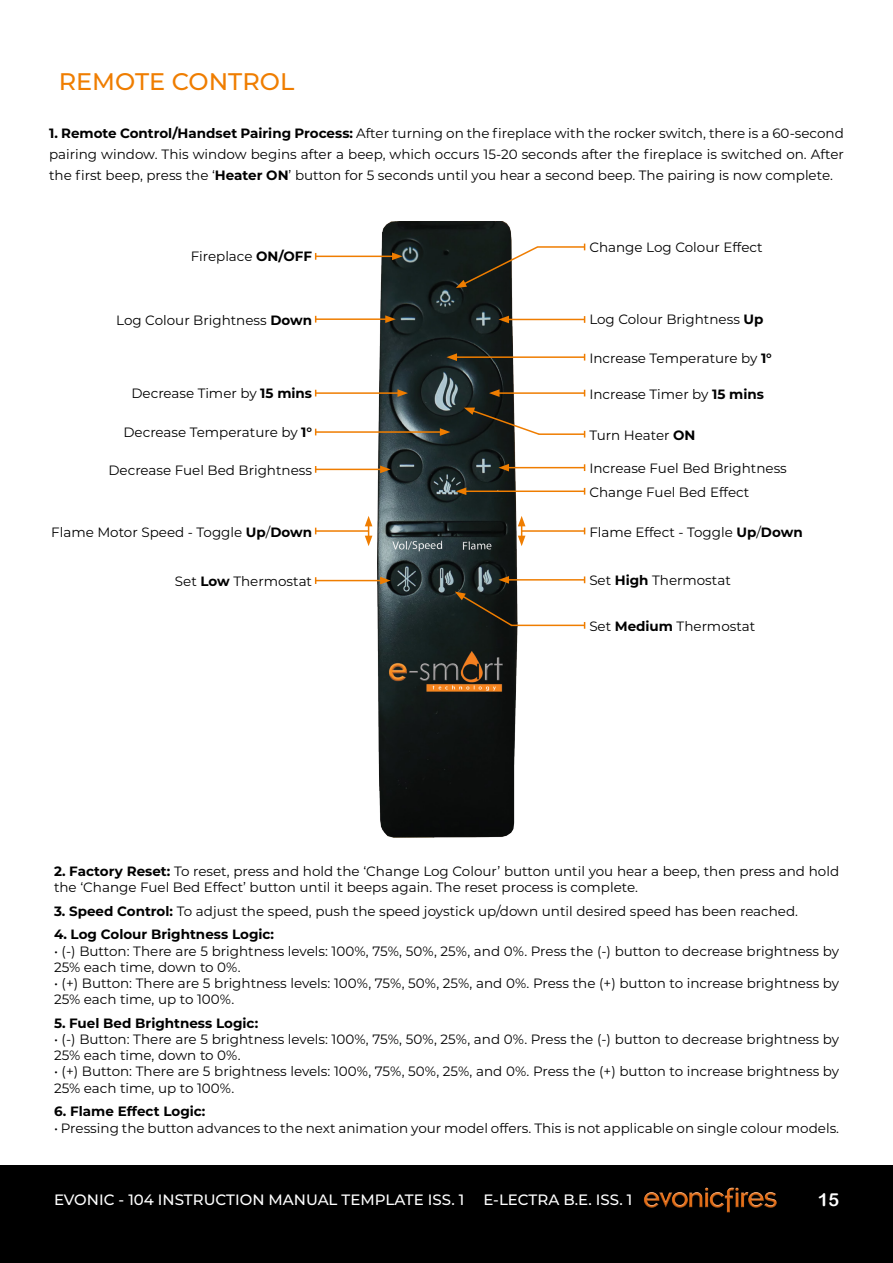
<style>
.page{position:relative;width:893px;height:1263px;background:#fff}
.page>*{position:absolute;margin:0;border:0;box-sizing:border-box;transform-origin:0 0}
.t1{font:500 24px "Montserrat";color:#ef7d00}
.t2{font:18px "Arial Rounded MT Bold";color:#fff}
.t3{font:500 15px "Montserrat";color:#fff}
.t4{font:13.5px/16.2px "Montserrat";color:#000}
.t5{font:700 13.5px "Montserrat";color:#000}
.s1{font-weight:700}
</style>
<div class="page">
<img style="left:378px;top:221px;width:140px;height:616px">
<hr style="left:507px;top:319px;width:78px;height:1px;background:#ef7d00">
<svg style="left:498px;top:316px;width:11px;height:7px"></svg>
<hr style="left:464px;top:490px;width:121px;height:2px;background:#ef7d00">
<svg style="left:456px;top:487px;width:10px;height:8px"></svg>
<hr style="left:507px;top:579px;width:78px;height:2px;background:#ef7d00">
<svg style="left:498px;top:576px;width:11px;height:8px"></svg>
<hr style="left:522px;top:530px;width:63px;height:2px;background:#ef7d00">
<hr style="left:497px;top:392px;width:88px;height:2px;background:#ef7d00">
<svg style="left:489px;top:389px;width:10px;height:8px"></svg>
<hr style="left:316px;top:256px;width:78px;height:1px;background:#ef7d00">
<svg style="left:392px;top:252px;width:11px;height:8px"></svg>
<hr style="left:316px;top:318px;width:72px;height:2px;background:#ef7d00">
<svg style="left:385px;top:315px;width:11px;height:8px"></svg>
<hr style="left:316px;top:530px;width:53px;height:2px;background:#ef7d00">
<hr style="left:316px;top:580px;width:66px;height:1px;background:#ef7d00">
<svg style="left:380px;top:577px;width:11px;height:7px"></svg>
<hr style="left:455px;top:356px;width:130px;height:2px;background:#ef7d00">
<svg style="left:446px;top:353px;width:11px;height:8px"></svg>
<hr style="left:507px;top:467px;width:78px;height:1px;background:#ef7d00">
<svg style="left:498px;top:464px;width:11px;height:7px"></svg>
<hr style="left:316px;top:392px;width:84px;height:2px;background:#ef7d00">
<svg style="left:397px;top:389px;width:11px;height:8px"></svg>
<hr style="left:316px;top:431px;width:126px;height:2px;background:#ef7d00">
<svg style="left:440px;top:428px;width:10px;height:8px"></svg>
<hr style="left:316px;top:469px;width:66px;height:1px;background:#ef7d00">
<svg style="left:380px;top:465px;width:11px;height:8px"></svg>
<svg style="left:464px;top:408px;width:75px;height:28px"></svg>
<hr style="left:539px;top:433px;width:46px;height:2px;background:#ef7d00">
<hr style="left:537px;top:246px;width:48px;height:2px;background:#ef7d00">
<svg style="left:456px;top:245px;width:84px;height:43px"></svg>
<svg style="left:455px;top:591px;width:59px;height:37px;background:#1e1e16"></svg>
<hr style="left:511px;top:625px;width:74px;height:1px;background:#ef7d00">
<svg style="left:365px;top:516px;width:7px;height:30px"></svg>
<svg style="left:518px;top:516px;width:7px;height:30px"></svg>
<div style="left:0;top:1166px;width:893px;height:97px;background:#000"></div>
<img style="left:644px;top:1187px;width:133px;height:26px">
<h1 class="t1" style="left:59px;top:65px;width:237px">REMOTE CONTROL</h1>
<p class="t4" style="left:49px;top:122px;width:796px;line-height:21px;text-align:justify"><span class="s1">1. Remote Control/Handset Pairing Process:</span> After turning on the fireplace with the rocker switch, there is a 60-second pairing window. This window begins after a beep, which occurs 15-20 seconds after the fireplace is switched on. After the first beep, press the ‘<span class="s1">Heater ON</span>’ button for 5 seconds until you hear a second beep. The pairing is now complete.</p>
<p class="t4" style="left:191px;top:248px;width:123px">Fireplace <span class="s1">ON/OFF</span></p>
<p class="t4" style="left:116px;top:311px;width:197px">Log Colour Brightness <span class="s1">Down</span></p>
<p class="t4" style="left:589px;top:239px;width:175px">Change Log Colour Effect</p>
<p class="t4" style="left:589px;top:311px;width:176px">Log Colour Brightness <span class="s1">Up</span></p>
<p class="t4" style="left:589px;top:349px;width:184px">Increase Temperature by <span class="s1">1°</span></p>
<p class="t4" style="left:131px;top:384px;width:182px">Decrease Timer by <span class="s1">15 mins</span></p>
<p class="t4" style="left:589px;top:385px;width:176px">Increase Timer by <span class="s1">15 mins</span></p>
<p class="t4" style="left:123px;top:423px;width:190px">Decrease Temperature by <span class="s1">1°</span></p>
<p class="t4" style="left:589px;top:426px;width:108px">Turn Heater <span class="s1">ON</span></p>
<p class="t4" style="left:108px;top:462px;width:205px">Decrease Fuel Bed Brightness</p>
<p class="t4" style="left:589px;top:459px;width:199px">Increase Fuel Bed Brightness</p>
<p class="t4" style="left:589px;top:484px;width:162px">Change Fuel Bed Effect</p>
<p class="t4" style="left:51px;top:523px;width:262px">Flame Motor Speed - Toggle <span class="s1">Up</span>/<span class="s1">Down</span></p>
<p class="t4" style="left:175px;top:573px;width:139px">Set <span class="s1">Low</span> Thermostat</p>
<p class="t4" style="left:589px;top:523px;width:215px">Flame Effect - Toggle <span class="s1">Up</span>/<span class="s1">Down</span></p>
<p class="t4" style="left:589px;top:572px;width:143px">Set <span class="s1">High</span> Thermostat</p>
<p class="t4" style="left:589px;top:618px;width:167px">Set <span class="s1">Medium</span> Thermostat</p>
<p class="t4" style="left:54px;top:862px;width:787px"><span class="s1">2. Factory Reset:</span> To reset, press and hold the ‘Change Log Colour’ button until you hear a beep, then press and hold the ‘Change Fuel Bed Effect’ button until it beeps again. The reset process is complete.</p>
<p class="t4" style="left:54px;top:902px;width:746px"><span class="s1">3. Speed Control:</span> To adjust the speed, push the speed joystick up/down until desired speed has been reached.</p>
<p class="t5" style="left:54px;top:925px;width:222px">4. Log Colour Brightness Logic:</p>
<p class="t4" style="left:54px;top:942px;width:787px">• (-) Button: There are 5 brightness levels: 100%, 75%, 50%, 25%, and 0%. Press the (-) button to decrease brightness by<br>25% each time, down to 0%.</p>
<p class="t4" style="left:54px;top:974px;width:787px">• (+) Button: There are 5 brightness levels: 100%, 75%, 50%, 25%, and 0%. Press the (+) button to increase brightness by<br>25% each time, up to 100%.</p>
<p class="t5" style="left:54px;top:1013px;width:206px">5. Fuel Bed Brightness Logic:</p>
<p class="t4" style="left:54px;top:1031px;width:787px">• (-) Button: There are 5 brightness levels: 100%, 75%, 50%, 25%, and 0%. Press the (-) button to decrease brightness by<br>25% each time, down to 0%.</p>
<p class="t4" style="left:54px;top:1063px;width:787px">• (+) Button: There are 5 brightness levels: 100%, 75%, 50%, 25%, and 0%. Press the (+) button to increase brightness by<br>25% each time, up to 100%.</p>
<p class="t5" style="left:54px;top:1102px;width:153px">6. Flame Effect Logic:</p>
<p class="t4" style="left:54px;top:1119px;width:787px">• Pressing the button advances to the next animation your model offers. This is not applicable on single colour models.</p>
<p class="t3" style="left:54px;top:1189px;width:412px">EVONIC - 104 INSTRUCTION MANUAL TEMPLATE ISS. 1</p>
<p class="t3" style="left:483px;top:1189px;width:150px">E-LECTRA B.E. ISS. 1</p>
<h2 class="t2" style="left:818px;top:1189px;width:23px">15</h2>
</div>
